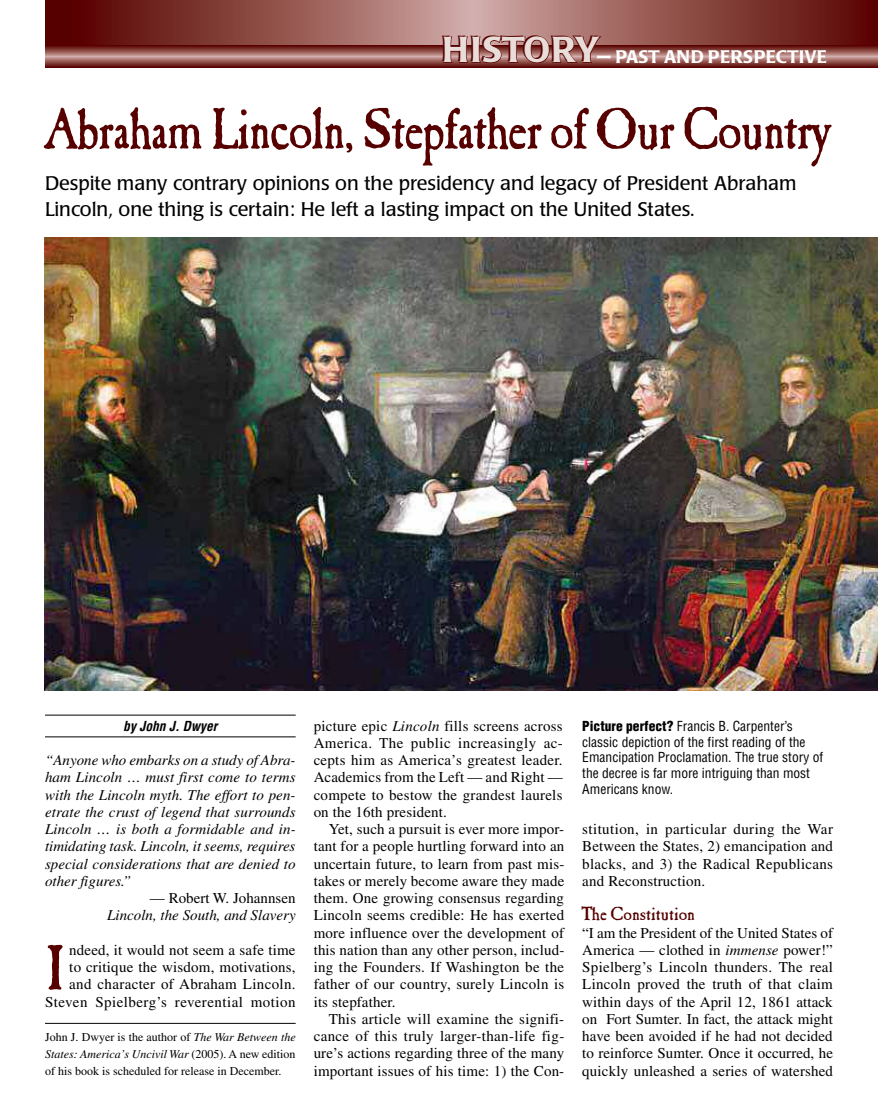
<style>
.page{position:relative;width:878px;height:1107px;background:#fff}
.page>*{position:absolute;margin:0;border:0;box-sizing:border-box;transform-origin:0 0}
.t1{font:61.5px "Caslon Antique";color:#560000}
.t2{font:56.55px "Caslon Antique";letter-spacing:-.025em;color:#560000;scale:.9 1}
.t3{font:19.5px/25.5px "Poppl Laudatio";color:#000}
.t4{font:500 18px "Poppl Laudatio";color:#fff;scale:1.2 1}
.t5{font:18px "Caslon Antique";color:#560000}
.t6{font:15px/17.2px "Times";letter-spacing:.01em;color:#000;text-align:justify}
.t7{font:italic 15px/17.2px "Times";color:#000;text-align:justify}
.t8{font:condensed 13.5px/15.8px "Helvetica";color:#000}
.t9{font:italic 700 condensed 13.5px "Helvetica";color:#000}
.t10{font:12px/17.2px "Times";color:#000;text-align:justify}
.s1{font-size:35.7px;color:#e8ddd8}
.s2{font-style:italic}
.s3{font-weight:900}
</style>
<div class="page">
<hr style="left:45px;top:715px;width:251px;height:1px;background:#000">
<hr style="left:45px;top:736px;width:251px;height:1px;background:#000">
<hr style="left:45px;top:1023px;width:251px;height:1px;background:#000">
<svg style="left:45px;top:0;width:833px;height:45px;background:#8b4a45"></svg>
<svg style="left:45px;top:45px;width:833px;height:23px;background:#8d4c48"></svg>
<svg style="left:442px;top:24px;width:160px;height:39px;background:#a36b68"></svg>
<img style="left:45px;top:237px;width:833px;height:454px">
<p class="t4" style="left:442px;top:49px;width:322px"><span class="s1">HISTORY</span>— PAST AND PERSPECTIVE</p>
<h2 class="t2" style="left:45px;top:107px;width:875px">Abraham Lincoln, Stepfather of Our Country</h2>
<h3 class="t3" style="left:45px;top:173px;width:753px">Despite many contrary opinions on the presidency and legacy of President Abraham<br>Lincoln, one thing is certain: He left a lasting impact on the United States.</h3>
<p class="t9" style="left:123px;top:718px;width:98px">by John J . Dwyer</p>
<p class="t7" style="left:45px;top:753px;width:252px">“Anyone who embarks on a study of Abra&shy;ham Lincoln … must first come to terms with the Lincoln myth. The effort to pen&shy;etrate the crust of legend that surrounds Lincoln … is both a formidable and in&shy;timidating task. Lincoln, it seems, requires special considerations that are denied to other figures.”</p>
<p class="t6" style="left:150px;top:891px;width:147px">— Robert W. Johannsen</p>
<p class="t7" style="left:107px;top:908px;width:190px">Lincoln, the South, and Slavery</p>
<h1 class="t1" style="left:45px;top:944px;width:22px">I</h1>
<p class="t6" style="left:45px;top:943px;width:252px;text-align:right">ndeed, it would not seem a safe time<br>to critique the wisdom, motivations, and character of Abraham Lincoln.<br>Steven Spielberg’s reverential motion</p>
<p class="t10" style="left:45px;top:1030px;width:252px">John J. Dwyer is the author of <span class="s2">The War Between the States: America’s Uncivil War</span> (2005). A new edition of his book is scheduled for release in December.</p>
<p class="t6" style="left:313px;top:718px;width:251px">picture epic <span class="s2">Lincoln</span> fills screens across America. The public increasingly ac&shy;cepts him as America’s greatest leader.<br>Academics from the Left — and Right — compete to bestow the grandest laurels on the 16th president.</p>
<p class="t6" style="left:313px;top:822px;width:252px;text-indent:15px">Yet, such a pursuit is ever more impor&shy;tant for a people hurtling forward into an uncertain future, to learn from past mis&shy;takes or merely become aware they made them. One growing consensus regarding Lincoln seems credible: He has exerted more influence over the development of this nation than any other person, includ&shy;ing the Founders. If Washington be the father of our country, surely Lincoln is its stepfather.</p>
<p class="t6" style="left:313px;top:1012px;width:252px;text-indent:15px">This article will examine the signifi&shy;cance of this truly larger-than-life fig&shy;ure’s actions regarding three of the many important issues of his time: 1) the Con-</p>
<p class="t8" style="left:582px;top:718px;width:242px"><span class="s3">Picture perfect?</span> Francis B. Carpenter’s classic depiction of the first reading of the Emancipation Proclamation. The true story of the decree is far more intriguing than most Americans know.</p>
<p class="t6" style="left:582px;top:822px;width:252px">stitution, in particular during the War Between the States, 2) emancipation and blacks, and 3) the Radical Republicans and Reconstruction.</p>
<p class="t5" style="left:582px;top:907px;width:114px">The Constitution</p>
<p class="t6" style="left:582px;top:925px;width:252px">“I am the President of the United States of America — clothed in <span class="s2">immense</span> power!” Spielberg’s Lincoln thunders. The real Lincoln proved the truth of that claim within days of the April 12, 1861 attack on Fort Sumter. In fact, the attack might have been avoided if he had not decided to reinforce Sumter. Once it occurred, he quickly unleashed a series of watershed</p>
</div>
